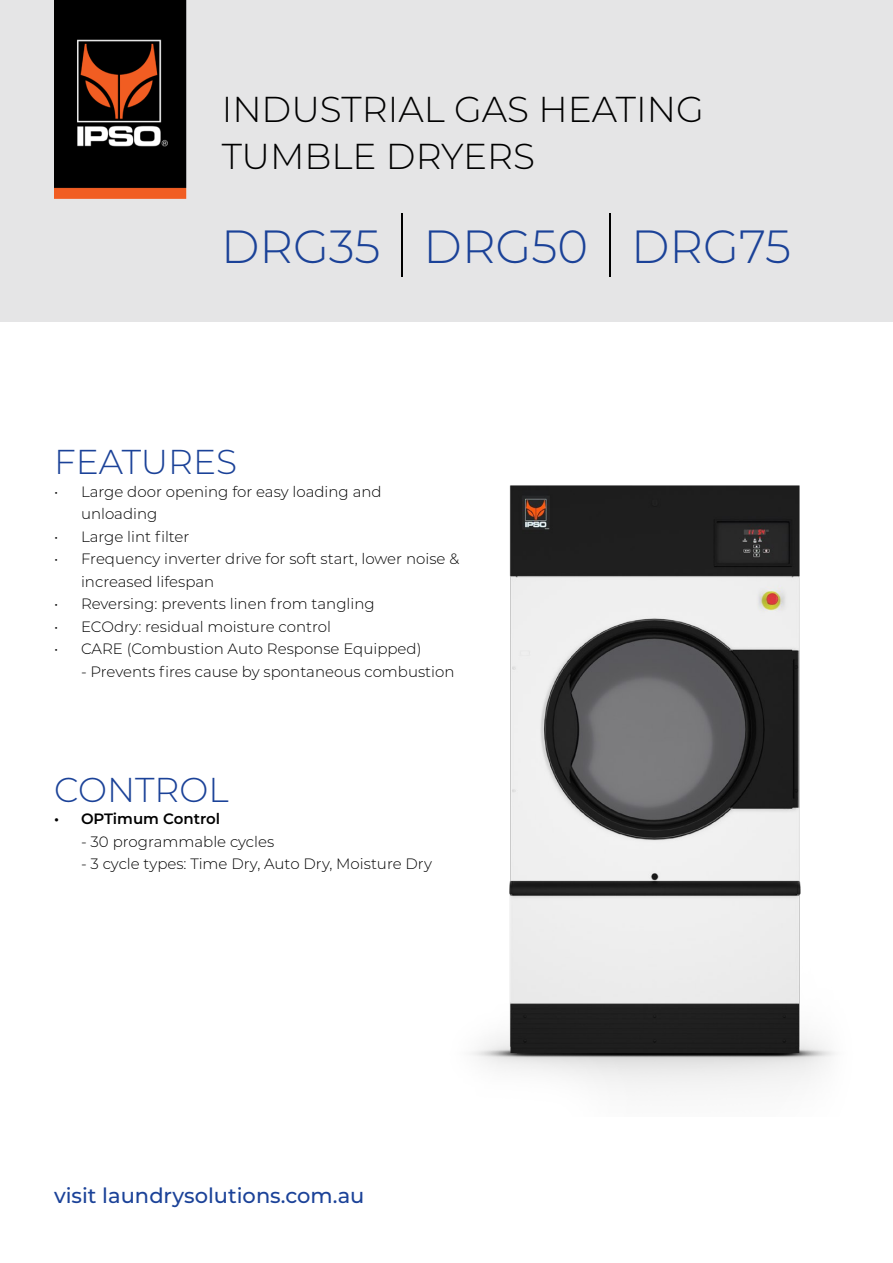
<style>
.page{position:relative;width:893px;height:1263px;background:#fff}
.page>*{position:absolute;margin:0;border:0;box-sizing:border-box;transform-origin:0 0}
.t1{font:300 46.5px "Montserrat";color:#1b4298}
.t2{font:300 36px/46.5px "Montserrat";color:#000}
.t3{font:300 34.5px "Montserrat";color:#1b4298}
.t4{font:500 21px "Montserrat";color:#1b4298}
.t5{font:300 15px/22.5px "Montserrat";color:#000}
.t6{font:600 15px "Montserrat";color:#000}
.s1{font-weight:100;font-size:67.5px;color:#000}
</style>
<div class="page">
<div style="left:0;top:0;width:893px;height:321px;background:#e5e5e6"></div>
<img style="left:54px;top:0;width:132px;height:199px">
<img style="left:471px;top:485px;width:364px;height:604px">
<p class="t2" style="left:222px;top:85px;width:484px">INDUSTRIAL GAS HEATING<br>TUMBLE DRYERS</p>
<p class="t1" style="left:221px;top:215px;width:571px">DRG35 <span class="s1">|</span> DRG50 <span class="s1">|</span> DRG75</p>
<p class="t3" style="left:54px;top:438px;width:185px">FEATURES</p>
<p class="t5" style="left:81px;top:480px;width:302px;text-indent:-27px">• Large door opening for easy loading and unloading</p>
<p class="t5" style="left:54px;top:525px;width:137px">• Large lint filter</p>
<p class="t5" style="left:81px;top:547px;width:380px;text-indent:-27px">• Frequency inverter drive for soft start, lower noise &amp; increased lifespan</p>
<p class="t5" style="left:54px;top:592px;width:322px">• Reversing: prevents linen from tangling</p>
<p class="t5" style="left:54px;top:615px;width:278px">• ECOdry: residual moisture control</p>
<p class="t5" style="left:54px;top:637px;width:369px">• CARE (Combustion Auto Response Equipped)</p>
<p class="t5" style="left:81px;top:660px;width:375px">- Prevents fires cause by spontaneous combustion</p>
<p class="t3" style="left:54px;top:766px;width:176px">CONTROL</p>
<p class="t6" style="left:54px;top:808px;width:168px">• OPTimum Control</p>
<p class="t5" style="left:81px;top:829px;width:195px">- 30 programmable cycles</p>
<p class="t5" style="left:81px;top:852px;width:352px">- 3 cycle types: Time Dry, Auto Dry, Moisture Dry</p>
<p class="t4" style="left:54px;top:1181px;width:312px">visit laundrysolutions.com.au</p>
</div>
